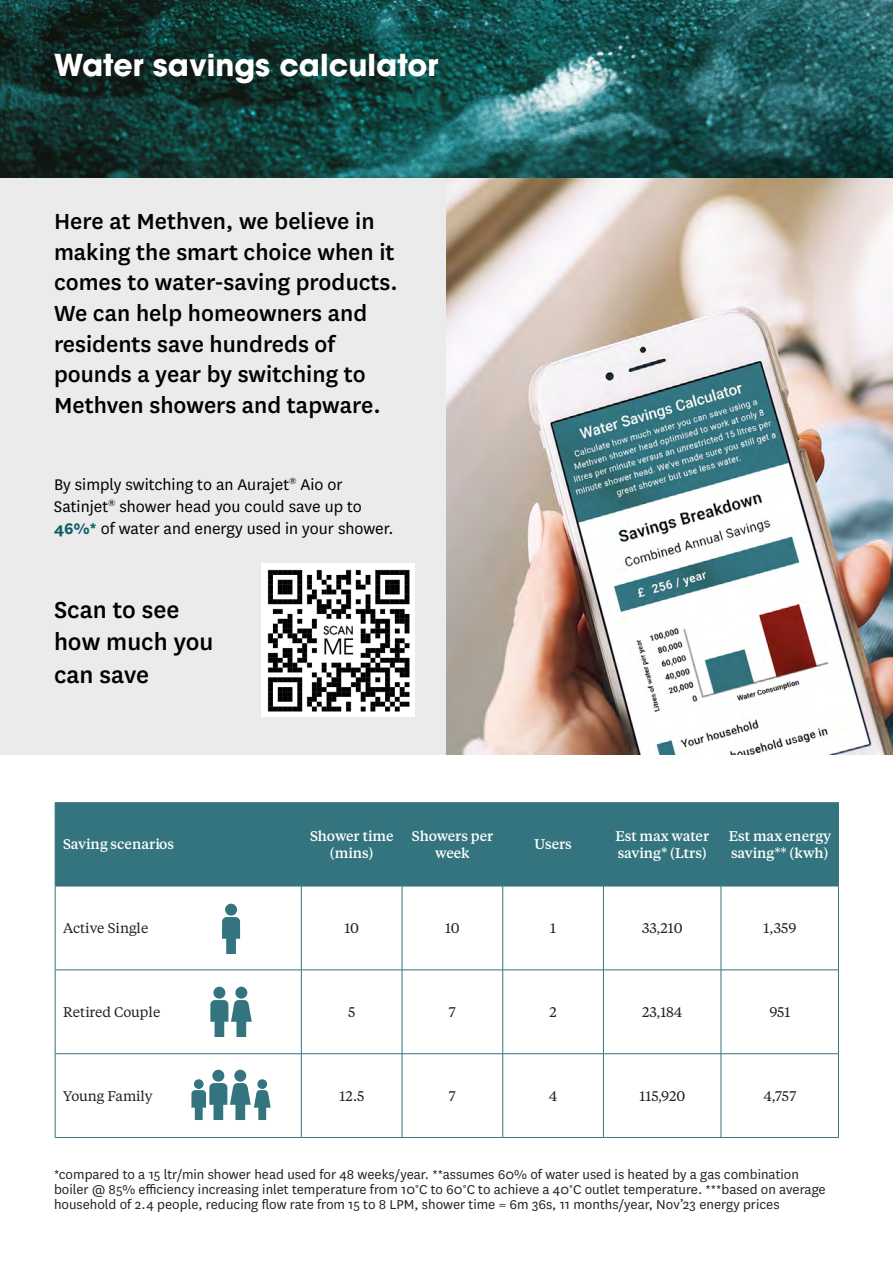
<style>
.page{position:relative;width:893px;height:1263px;background:#fff}
.page>*{position:absolute;margin:0;border:0;box-sizing:border-box;transform-origin:0 0}
.t1{font:700 30px "ITC Avant Garde Pro";color:#fff}
.t2{font:500 27px/32.4px "National";color:#000}
.t3{font:500 25.5px/30.6px "National";color:#000}
.t4{font:18px "National";color:#000}
.t5{font:15px/15px "National";color:#231f20}
.t6{font:500 13.95px/16.5px "Tiempos Text";letter-spacing:-.005em;color:#fff;text-align:center}
.t7{font:13.95px "Tiempos Text";letter-spacing:-.005em;color:#231f20}
.s1{font-weight:700;color:#0b5e66}
</style>
<div class="page">
<img style="left:0;top:0;width:893px;height:179px">
<div style="left:0;top:179px;width:446px;height:576px;background:#ebebec"></div>
<img style="left:446px;top:179px;width:447px;height:576px">
<img style="left:261px;top:563px;width:154px;height:153px">
<div style="left:56px;top:802px;width:782px;height:84px;background:#33747e"></div>
<hr style="left:721px;top:886px;width:1px;height:84px;background:#33747e">
<hr style="left:838px;top:886px;width:1px;height:84px;background:#33747e">
<hr style="left:603px;top:969px;width:118px;height:1px;background:#33747e">
<hr style="left:721px;top:969px;width:118px;height:1px;background:#33747e">
<hr style="left:721px;top:970px;width:1px;height:83px;background:#33747e">
<hr style="left:838px;top:970px;width:1px;height:83px;background:#33747e">
<hr style="left:603px;top:1053px;width:118px;height:1px;background:#33747e">
<hr style="left:603px;top:1137px;width:118px;height:1px;background:#33747e">
<hr style="left:721px;top:1053px;width:118px;height:1px;background:#33747e">
<hr style="left:721px;top:1054px;width:1px;height:83px;background:#33747e">
<hr style="left:838px;top:1054px;width:1px;height:83px;background:#33747e">
<hr style="left:721px;top:1137px;width:118px;height:1px;background:#33747e">
<hr style="left:55px;top:802px;width:1px;height:84px;background:#33747e">
<hr style="left:301px;top:802px;width:1px;height:84px;background:#33747e">
<hr style="left:402px;top:802px;width:1px;height:84px;background:#33747e">
<hr style="left:502px;top:802px;width:1px;height:84px;background:#33747e">
<hr style="left:603px;top:802px;width:1px;height:84px;background:#33747e">
<hr style="left:603px;top:886px;width:118px;height:1px;background:#33747e">
<hr style="left:721px;top:802px;width:1px;height:84px;background:#33747e">
<hr style="left:838px;top:802px;width:1px;height:84px;background:#33747e">
<hr style="left:721px;top:886px;width:118px;height:1px;background:#33747e">
<hr style="left:55px;top:886px;width:1px;height:84px;background:#33747e">
<hr style="left:55px;top:970px;width:1px;height:83px;background:#33747e">
<hr style="left:55px;top:1054px;width:1px;height:83px;background:#33747e">
<hr style="left:55px;top:886px;width:246px;height:1px;background:#33747e">
<hr style="left:301px;top:886px;width:101px;height:1px;background:#33747e">
<hr style="left:402px;top:886px;width:101px;height:1px;background:#33747e">
<hr style="left:503px;top:886px;width:100px;height:1px;background:#33747e">
<hr style="left:301px;top:886px;width:1px;height:84px;background:#33747e">
<hr style="left:402px;top:886px;width:1px;height:84px;background:#33747e">
<hr style="left:502px;top:886px;width:1px;height:84px;background:#33747e">
<hr style="left:603px;top:886px;width:1px;height:84px;background:#33747e">
<hr style="left:301px;top:970px;width:1px;height:83px;background:#33747e">
<hr style="left:402px;top:970px;width:1px;height:83px;background:#33747e">
<hr style="left:502px;top:970px;width:1px;height:83px;background:#33747e">
<hr style="left:603px;top:970px;width:1px;height:83px;background:#33747e">
<hr style="left:301px;top:1054px;width:1px;height:83px;background:#33747e">
<hr style="left:402px;top:1054px;width:1px;height:83px;background:#33747e">
<hr style="left:502px;top:1054px;width:1px;height:83px;background:#33747e">
<hr style="left:603px;top:1054px;width:1px;height:83px;background:#33747e">
<hr style="left:55px;top:969px;width:246px;height:1px;background:#33747e">
<hr style="left:301px;top:969px;width:101px;height:1px;background:#33747e">
<hr style="left:402px;top:969px;width:101px;height:1px;background:#33747e">
<hr style="left:503px;top:969px;width:100px;height:1px;background:#33747e">
<hr style="left:55px;top:1053px;width:246px;height:1px;background:#33747e">
<hr style="left:301px;top:1053px;width:101px;height:1px;background:#33747e">
<hr style="left:402px;top:1053px;width:101px;height:1px;background:#33747e">
<hr style="left:503px;top:1053px;width:100px;height:1px;background:#33747e">
<hr style="left:55px;top:1137px;width:246px;height:1px;background:#33747e">
<hr style="left:301px;top:1137px;width:101px;height:1px;background:#33747e">
<hr style="left:402px;top:1137px;width:101px;height:1px;background:#33747e">
<hr style="left:503px;top:1137px;width:100px;height:1px;background:#33747e">
<svg style="left:222px;top:904px;width:18px;height:50px"></svg>
<svg style="left:210px;top:987px;width:42px;height:50px"></svg>
<svg style="left:191px;top:1070px;width:80px;height:50px"></svg>
<p class="t1" style="left:54px;top:45px;width:386px">Water savings calculator</p>
<p class="t3" style="left:54px;top:205px;width:345px">Here at Methven, we believe in making the smart choice when it comes to water-saving products.<br>We can help homeowners and residents save hundreds of pounds a year by switching to<br>Methven showers and tapware.</p>
<p class="t4" style="left:54px;top:473px;width:290px">By simply switching to an Aurajet<sup>®</sup> Aio or</p>
<p class="t4" style="left:54px;top:495px;width:309px">Satinjet<sup>®</sup> shower head you could save up to</p>
<p class="t4" style="left:54px;top:516px;width:341px"><span class="s1">46%*</span> of water and energy used in your shower.</p>
<p class="t2" style="left:54px;top:592px;width:161px">Scan to see how much you can save</p>
<p class="t6" style="left:63px;top:835px;width:112px">Saving scenarios</p>
<p class="t6" style="left:310px;top:827px;width:85px">Shower time (mins)</p>
<p class="t6" style="left:412px;top:827px;width:83px">Showers per week</p>
<p class="t6" style="left:535px;top:835px;width:39px">Users</p>
<p class="t6" style="left:615px;top:827px;width:95px;text-align:left">Est max water saving* (Ltrs)</p>
<p class="t6" style="left:729px;top:827px;width:104px;text-align:left">Est max energy saving** (kwh)</p>
<p class="t7" style="left:63px;top:919px;width:87px">Active Single</p>
<p class="t7" style="left:344px;top:919px;width:16px">10</p>
<p class="t7" style="left:445px;top:919px;width:16px">10</p>
<p class="t7" style="left:550px;top:919px;width:7px">1</p>
<p class="t7" style="left:642px;top:919px;width:42px">33,210</p>
<p class="t7" style="left:764px;top:919px;width:34px">1,359</p>
<p class="t7" style="left:63px;top:1003px;width:99px">Retired Couple</p>
<p class="t7" style="left:348px;top:1003px;width:9px">5</p>
<p class="t7" style="left:449px;top:1003px;width:8px">7</p>
<p class="t7" style="left:550px;top:1003px;width:9px">2</p>
<p class="t7" style="left:642px;top:1003px;width:42px">23,184</p>
<p class="t7" style="left:769px;top:1003px;width:23px">951</p>
<p class="t7" style="left:63px;top:1086px;width:91px">Young Family</p>
<p class="t7" style="left:340px;top:1086px;width:26px">12.5</p>
<p class="t7" style="left:449px;top:1086px;width:8px">7</p>
<p class="t7" style="left:549px;top:1086px;width:10px">4</p>
<p class="t7" style="left:639px;top:1086px;width:47px">115,920</p>
<p class="t7" style="left:763px;top:1086px;width:34px">4,757</p>
<p class="t5" style="left:54px;top:1166px;width:773px">*compared to a 15 ltr/min shower head used for 48 weeks/year. **assumes 60% of water used is heated by a gas combination boiler @ 85% efficiency increasing inlet temperature from 10°C to 60°C to achieve a 40°C outlet temperature. ***based on average household of 2.4 people, reducing flow rate from 15 to 8 LPM, shower time = 6m 36s, 11 months/year, Nov’23 energy prices</p>
</div>
